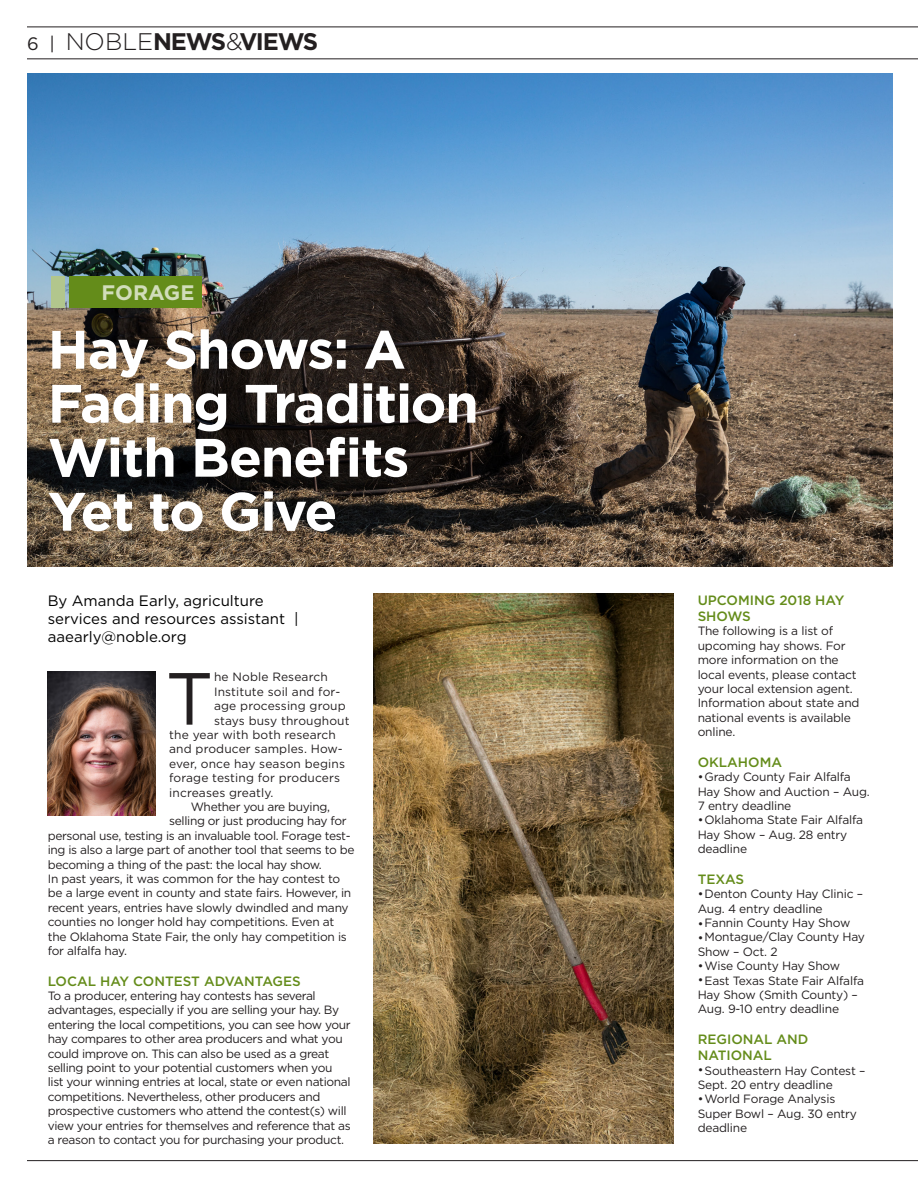
<style>
.page{position:relative;width:918px;height:1188px;background:#fff}
.page>*{position:absolute;margin:0;border:0;box-sizing:border-box;transform-origin:0 0}
.t1{font:73.65px "Gotham";color:#231f20}
.t2{font:700 54px/54px "Gotham";letter-spacing:-.025em;color:#fff}
.t3{font:700 24px "Gotham";letter-spacing:-.06em;color:#231f20}
.t4{font:700 21px "Gotham";color:#d1ddba}
.t5{font:15px/18px "Gotham";color:#000}
.t6{font:500 13.5px/16.2px "Gotham";color:#648c1a}
.t7{font:12px/14.4px "Gotham";letter-spacing:-.025em;color:#231f20}
.t8{font:12px "Gotham";letter-spacing:.01em;color:#231f20}
.s1{font-weight:400;font-size:18px}
.s2{font-weight:300}
</style>
<div class="page">
<hr style="left:27px;top:1160px;width:891px;height:1px;background:#231f20">
<hr style="left:27px;top:58px;width:891px;height:1px;background:#231f20">
<hr style="left:27px;top:27px;width:891px;height:1px;background:#231f20">
<img style="left:27px;top:74px;width:865px;height:493px">
<img style="left:48px;top:672px;width:108px;height:144px">
<img style="left:374px;top:594px;width:300px;height:549px">
<div style="left:69px;top:276px;width:133px;height:32px;background:#648c1a"></div>
<div style="left:51px;top:276px;width:14px;height:32px;background:#b2c68d"></div>
<h3 class="t3" style="left:27px;top:26px;width:293px"><span class="s1">6 |</span> <span class="s2">NOBLE</span>NEWS<span class="s2">&amp;</span>VIEWS</h3>
<h3 class="t4" style="left:101px;top:278px;width:94px">FORAGE</h3>
<h2 class="t2" style="left:48px;top:322px;width:433px">Hay Shows: A<br>Fading Tradition<br>With Benefits<br>Yet to Give</h2>
<p class="t5" style="left:48px;top:591px;width:253px">By Amanda Early, agriculture services and resources assistant | aaearly@noble.org</p>
<h1 class="t1" style="left:166px;top:651px;width:49px">T</h1>
<p class="t8" style="left:214px;top:670px;width:115px">he Noble Research</p>
<p class="t8" style="left:214px;top:684px;width:128px">Institute soil and for-</p>
<p class="t8" style="left:214px;top:698px;width:133px">age processing group</p>
<p class="t8" style="left:214px;top:713px;width:137px">stays busy throughout</p>
<p class="t8" style="left:169px;top:727px;width:168px">the year with both research</p>
<p class="t8" style="left:169px;top:742px;width:175px">and producer samples. How-</p>
<p class="t8" style="left:169px;top:756px;width:177px">ever, once hay season begins</p>
<p class="t8" style="left:169px;top:770px;width:172px">forage testing for producers</p>
<p class="t8" style="left:169px;top:785px;width:106px">increases greatly.</p>
<p class="t7" style="left:191px;top:799px;width:141px">Whether you are buying,</p>
<p class="t7" style="left:169px;top:814px;width:179px">selling or just producing hay for</p>
<p class="t7" style="left:48px;top:828px;width:304px">personal use, testing is an invaluable tool. Forage test-</p>
<p class="t7" style="left:48px;top:843px;width:308px">ing is also a large part of another tool that seems to be</p>
<p class="t7" style="left:48px;top:857px;width:276px">becoming a thing of the past: the local hay show.</p>
<p class="t7" style="left:48px;top:871px;width:294px">In past years, it was common for the hay contest to</p>
<p class="t7" style="left:48px;top:886px;width:305px">be a large event in county and state fairs. However, in</p>
<p class="t7" style="left:48px;top:900px;width:302px">recent years, entries have slowly dwindled and many</p>
<p class="t7" style="left:48px;top:915px;width:288px">counties no longer hold hay competitions. Even at</p>
<p class="t7" style="left:48px;top:929px;width:301px">the Oklahoma State Fair, the only hay competition is</p>
<p class="t7" style="left:48px;top:943px;width:81px">for alfalfa hay.</p>
<p class="t6" style="left:48px;top:973px;width:254px">LOCAL HAY CONTEST ADVANTAGES</p>
<p class="t7" style="left:48px;top:988px;width:305px">To a producer, entering hay contests has several advantages, especially if you are selling your hay. By entering the local competitions, you can see how your hay compares to other area producers and what you could improve on. This can also be used as a great selling point to your potential customers when you list your winning entries at local, state or even national competitions. Nevertheless, other producers and prospective customers who attend the contest(s) will view your entries for themselves and reference that as a reason to contact you for purchasing your product.</p>
<p class="t6" style="left:698px;top:592px;width:148px">UPCOMING 2018 HAY<br>SHOWS</p>
<p class="t7" style="left:698px;top:624px;width:163px">The following is a list of upcoming hay shows. For more information on the local events, please contact your local extension agent.<br>Information about state and national events is available online.</p>
<p class="t6" style="left:698px;top:754px;width:86px">OKLAHOMA</p>
<p class="t7" style="left:698px;top:769px;width:174px">•Grady County Fair Alfalfa<br>Hay Show and Auction – Aug.<br>7 entry deadline</p>
<p class="t7" style="left:698px;top:813px;width:167px">•Oklahoma State Fair Alfalfa<br>Hay Show – Aug. 28 entry deadline</p>
<p class="t6" style="left:698px;top:871px;width:48px">TEXAS</p>
<p class="t7" style="left:698px;top:886px;width:167px">•Denton County Hay Clinic –<br>Aug. 4 entry deadline</p>
<p class="t7" style="left:698px;top:915px;width:154px">•Fannin County Hay Show</p>
<p class="t7" style="left:698px;top:930px;width:169px">•Montague/Clay County Hay<br>Show – Oct. 2</p>
<p class="t7" style="left:698px;top:958px;width:144px">•Wise County Hay Show</p>
<p class="t7" style="left:698px;top:973px;width:168px">•East Texas State Fair Alfalfa<br>Hay Show (Smith County) –<br>Aug. 9-10 entry deadline</p>
<p class="t6" style="left:698px;top:1031px;width:112px">REGIONAL AND<br>NATIONAL</p>
<p class="t7" style="left:698px;top:1063px;width:169px">•Southeastern Hay Contest –<br>Sept. 20 entry deadline</p>
<p class="t7" style="left:698px;top:1092px;width:161px">•World Forage Analysis<br>Super Bowl – Aug. 30 entry deadline</p>
</div>
